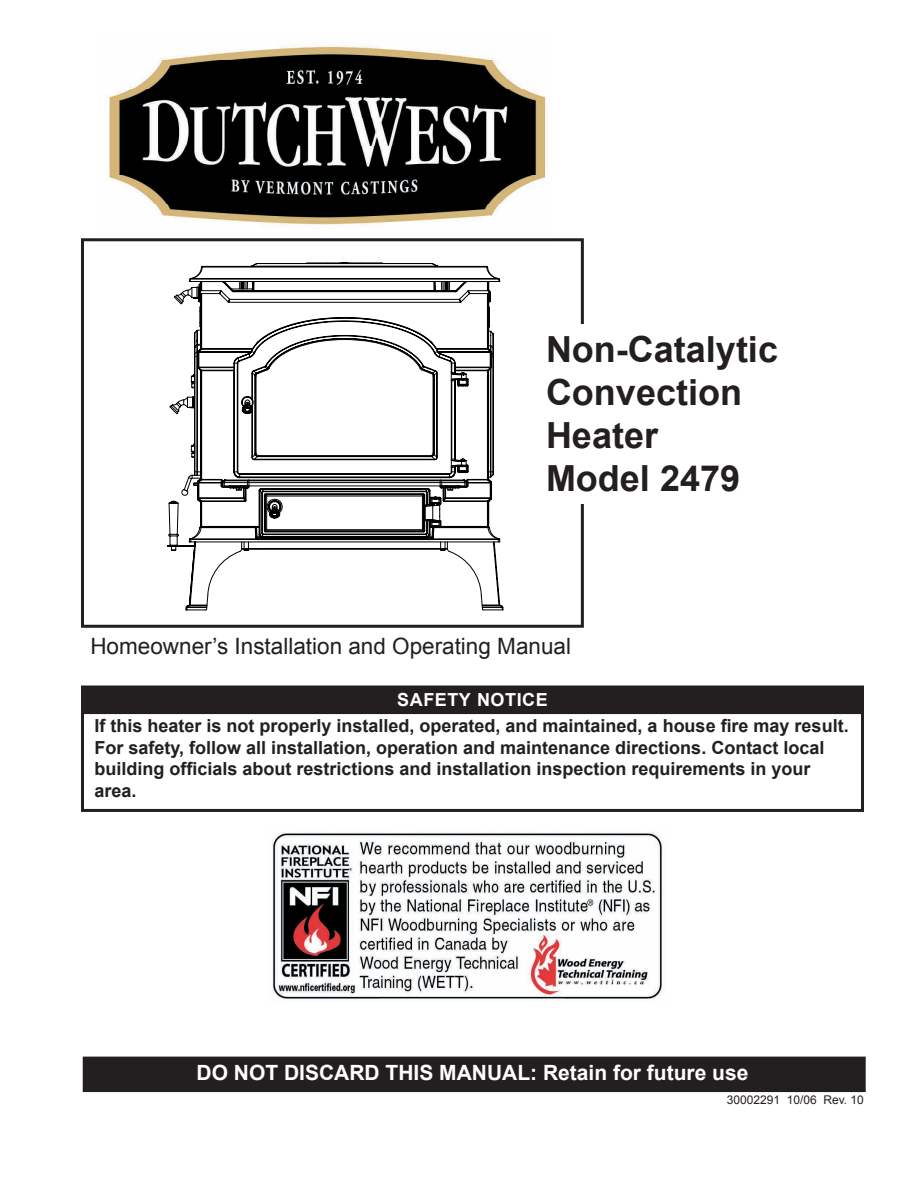
<style>
.page{position:relative;width:918px;height:1188px;background:#fff}
.page>*{position:absolute;margin:0;border:0;box-sizing:border-box;transform-origin:0 0}
.t1{font:700 36px/43.2px "Arial";color:#231f20}
.t2{font:22.5px "Arial";color:#231f20}
.t3{font:700 21px "Arial";color:#fff}
.t4{font:18.6px/22.5px "Helvetica";color:#000;scale:.81 1}
.t5{font:700 18px/21.6px "Arial";color:#231f20}
.t6{font:700 18px "Arial";letter-spacing:.03em;color:#fff}
.t7{font:12px "Arial";color:#231f20}
</style>
<div class="page">
<img style="left:106px;top:46px;width:440px;height:179px">
<div style="left:83px;top:1057px;width:782px;height:34px;background:#231f20"></div>
<div style="left:83px;top:1057px;width:783px;height:35px;border:2px solid #231f20"></div>
<div style="left:81px;top:238px;width:503px;height:390px;border:3px solid #231f20"></div>
<svg style="left:170px;top:297px;width:15px;height:254px"></svg>
<svg style="left:185px;top:263px;width:319px;height:345px"></svg>
<svg style="left:189px;top:317px;width:312px;height:224px"></svg>
<svg style="left:197px;top:280px;width:295px;height:248px"></svg>
<svg style="left:230px;top:482px;width:262px;height:6px"></svg>
<div style="left:82px;top:688px;width:780px;height:25px;background:#231f20"></div>
<div style="left:81px;top:687px;width:781px;height:27px;border:2px solid #231f20"></div>
<div style="left:81px;top:686px;width:783px;height:126px;border:3px solid #231f20"></div>
<img style="left:272px;top:832px;width:391px;height:167px">
<div style="left:546px;top:324px;width:256px;height:179px;background:#fff"></div>
<h1 class="t1" style="left:546px;top:328px;width:234px">Non-Catalytic<br>Convection<br>Heater<br>Model 2479</h1>
<p class="t2" style="left:90px;top:634px;width:482px">Homeowner’s Installation and Operating Manual</p>
<p class="t6" style="left:397px;top:690px;width:152px">SAFETY NOTICE</p>
<p class="t5" style="left:94px;top:715px;width:756px">If this heater is not properly installed, operated, and maintained, a house fire may result.<br>For safety, follow all installation, operation and maintenance directions. Contact local building officials about restrictions and installation inspection requirements in your area.</p>
<p class="t4" style="left:339px;top:717px;width:89px">Dutchwest noncat cover</p>
<p class="t3" style="left:197px;top:1061px;width:553px">DO NOT DISCARD THIS MANUAL: Retain for future use</p>
<p class="t7" style="left:727px;top:1093px;width:139px">30002291 10/06 Rev. 10</p>
</div>
